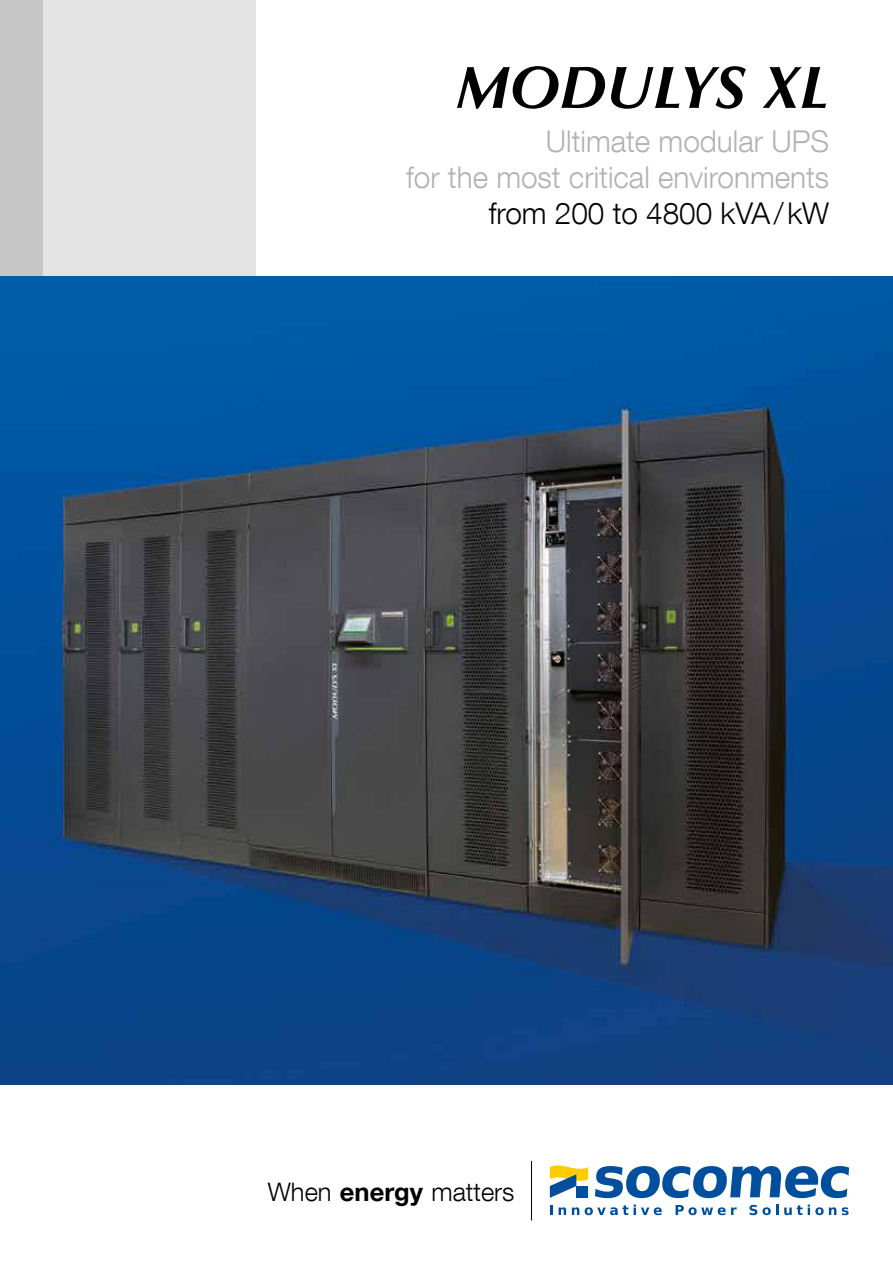
<style>
.page{position:relative;width:893px;height:1263px;background:#fff}
.page>*{position:absolute;margin:0;border:0;box-sizing:border-box;transform-origin:0 0}
.t1{font:italic 700 60px "Optima LT Std";color:#000}
.t2{font:300 30px/36px "Helvetica Neue LT Com";color:#b3b2b2;text-align:right}
.t3{font:300 30px "Helvetica Neue LT Com";color:#000}
.t4{font:300 25.5px "Helvetica Neue LT Com";color:#000}
.s1{font-weight:700}
</style>
<div class="page">
<div style="left:0;top:0;width:255px;height:276px;background:#e3e3e3"></div>
<div style="left:0;top:0;width:43px;height:276px;background:#c6c6c6"></div>
<img style="left:0;top:276px;width:893px;height:808px">
<svg style="left:595px;top:1166px;width:254px;height:32px"></svg>
<svg style="left:550px;top:1205px;width:3px;height:10px"></svg>
<svg style="left:559px;top:1207px;width:7px;height:8px"></svg>
<svg style="left:572px;top:1207px;width:7px;height:8px"></svg>
<svg style="left:585px;top:1204px;width:77px;height:11px"></svg>
<svg style="left:676px;top:1205px;width:61px;height:10px"></svg>
<svg style="left:749px;top:1204px;width:29px;height:11px"></svg>
<svg style="left:784px;top:1204px;width:52px;height:11px"></svg>
<svg style="left:842px;top:1207px;width:7px;height:8px"></svg>
<svg style="left:550px;top:1165px;width:38px;height:33px"></svg>
<hr style="left:531px;top:1161px;width:1px;height:59px;background:#000">
<h1 class="t1" style="left:456px;top:52px;width:375px">MODULYS XL</h1>
<p class="t2" style="left:406px;top:123px;width:425px">Ultimate modular UPS<br>for the most critical environments</p>
<p class="t3" style="left:489px;top:195px;width:342px">from 200 to 4800 kVA/kW</p>
<p class="t4" style="left:268px;top:1177px;width:248px">When <span class="s1">energy</span> matters</p>
</div>
